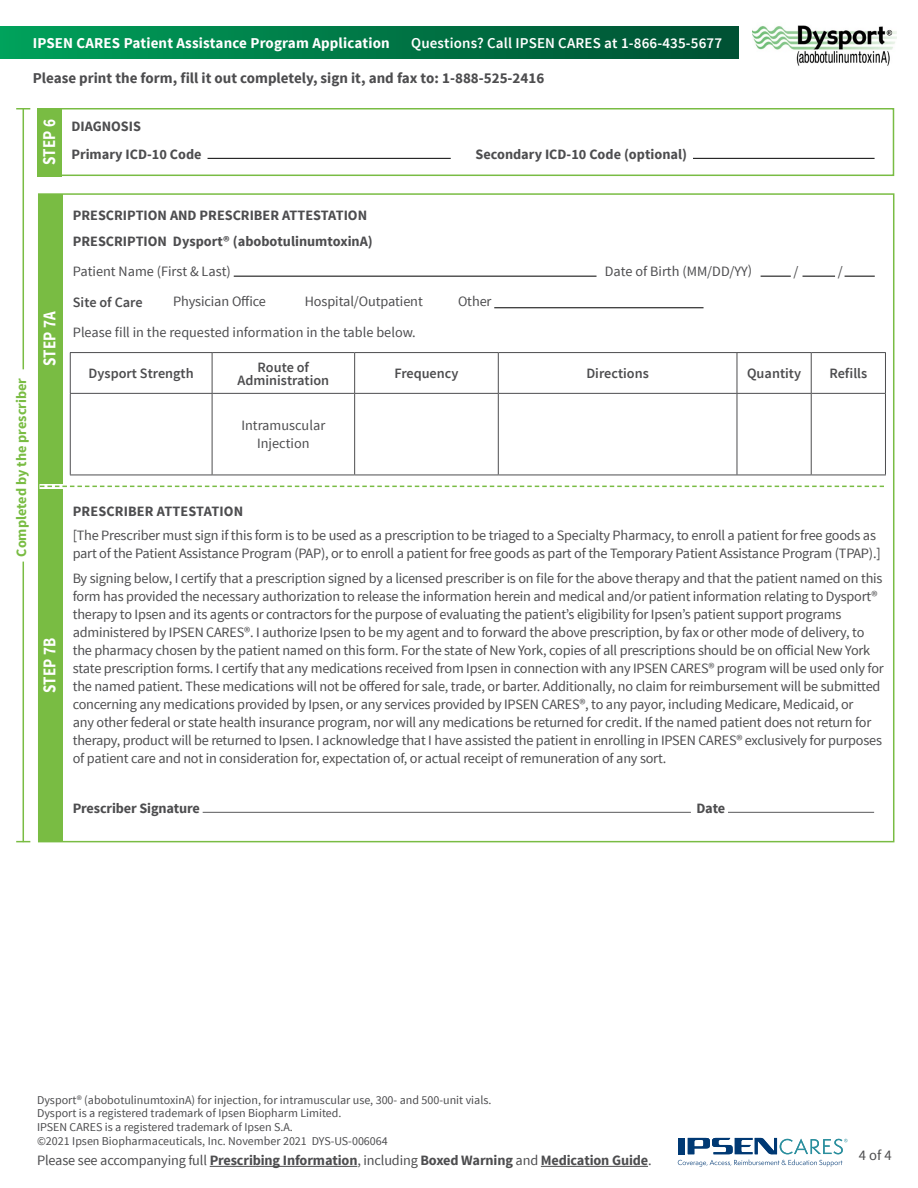
<style>
.page{position:relative;width:918px;height:1188px;background:#fff}
.page>*{position:absolute;margin:0;border:0;box-sizing:border-box;transform-origin:0 0}
.t1{font:700 18px "Source Sans Pro";letter-spacing:.01em;color:#fff;scale:.84 1}
.t2{font:700 15px "Source Sans Pro";color:#4d4d4f}
.t3{font:700 15px "Source Sans Pro";letter-spacing:.01em;color:#fff}
.t4{font:600 15px "Source Sans Pro";letter-spacing:.01em;color:#fff}
.t5{font:14.7px "Source Sans Pro";color:#4d4d4f}
.t6{font:14.25px/18px "Source Sans Pro";letter-spacing:-.015em;color:#4d4d4f}
.t7{font:700 14.25px "Source Sans Pro";color:#4d4d4f}
.t8{font:600 14.25px/13.5px "Source Sans Pro";color:#4d4d4f;text-align:center}
.t9{font:700 14.25px "Source Sans Pro";color:#79bc43}
.t10{font:12px/13.8px "Source Sans Pro";color:#4d4d4f}
.s1{font-weight:400}
</style>
<div class="page">
<div style="left:0;top:26px;width:739px;height:33px;background:linear-gradient(to right,#00a15a,#004f32)"></div>
<img style="left:753px;top:25px;width:143px;height:41px">
<hr style="left:210px;top:1166px;width:147px;height:1px;background:#4d4d4f">
<hr style="left:541px;top:1166px;width:107px;height:1px;background:#4d4d4f">
<hr style="left:23px;top:562px;width:1px;height:280px;background:#79bc43">
<hr style="left:23px;top:109px;width:1px;height:260px;background:#79bc43">
<svg style="left:16px;top:108px;width:14px;height:2px"></svg>
<svg style="left:16px;top:841px;width:14px;height:1px"></svg>
<svg style="left:678px;top:1138px;width:170px;height:29px"></svg>
<div style="left:38px;top:193px;width:856px;height:649px;background:#fff;border:2px solid #79bc43"></div>
<hr style="left:203px;top:812px;width:488px;height:1px;background:#58595b">
<hr style="left:728px;top:812px;width:146px;height:1px;background:#58595b">
<div style="left:38px;top:194px;width:25px;height:290px;background:#79bc43"></div>
<div style="left:38px;top:489px;width:25px;height:352px;background:#79bc43"></div>
<hr style="left:234px;top:276px;width:363px;height:1px;background:#000">
<hr style="left:761px;top:276px;width:30px;height:1px;background:#000">
<hr style="left:803px;top:276px;width:32px;height:1px;background:#000">
<hr style="left:845px;top:276px;width:30px;height:1px;background:#000">
<hr style="left:494px;top:308px;width:210px;height:1px;background:#000">
<svg style="left:40px;top:486px;width:844px;height:1px"></svg>
<hr style="left:70px;top:352px;width:142px;height:1px;background:#4d4d4f">
<hr style="left:70px;top:353px;width:1px;height:40px;background:#4d4d4f">
<hr style="left:212px;top:352px;width:143px;height:1px;background:#4d4d4f">
<hr style="left:212px;top:353px;width:1px;height:40px;background:#4d4d4f">
<hr style="left:355px;top:352px;width:143px;height:1px;background:#4d4d4f">
<hr style="left:354px;top:353px;width:1px;height:40px;background:#4d4d4f">
<hr style="left:498px;top:352px;width:239px;height:1px;background:#4d4d4f">
<hr style="left:498px;top:353px;width:1px;height:40px;background:#4d4d4f">
<hr style="left:737px;top:352px;width:74px;height:1px;background:#4d4d4f">
<hr style="left:737px;top:353px;width:1px;height:40px;background:#4d4d4f">
<hr style="left:811px;top:352px;width:75px;height:1px;background:#4d4d4f">
<hr style="left:811px;top:353px;width:1px;height:40px;background:#4d4d4f">
<hr style="left:885px;top:353px;width:1px;height:40px;background:#4d4d4f">
<hr style="left:70px;top:393px;width:142px;height:1px;background:#4d4d4f">
<hr style="left:70px;top:394px;width:1px;height:81px;background:#4d4d4f">
<hr style="left:70px;top:475px;width:142px;height:1px;background:#4d4d4f">
<hr style="left:212px;top:393px;width:143px;height:1px;background:#4d4d4f">
<hr style="left:212px;top:394px;width:1px;height:81px;background:#4d4d4f">
<hr style="left:355px;top:393px;width:143px;height:1px;background:#4d4d4f">
<hr style="left:354px;top:394px;width:1px;height:81px;background:#4d4d4f">
<hr style="left:498px;top:393px;width:239px;height:1px;background:#4d4d4f">
<hr style="left:498px;top:394px;width:1px;height:81px;background:#4d4d4f">
<hr style="left:737px;top:393px;width:74px;height:1px;background:#4d4d4f">
<hr style="left:737px;top:394px;width:1px;height:81px;background:#4d4d4f">
<hr style="left:811px;top:393px;width:75px;height:1px;background:#4d4d4f">
<hr style="left:811px;top:394px;width:1px;height:81px;background:#4d4d4f">
<hr style="left:885px;top:394px;width:1px;height:81px;background:#4d4d4f">
<hr style="left:212px;top:475px;width:143px;height:1px;background:#4d4d4f">
<hr style="left:355px;top:475px;width:143px;height:1px;background:#4d4d4f">
<hr style="left:498px;top:475px;width:239px;height:1px;background:#4d4d4f">
<hr style="left:737px;top:475px;width:74px;height:1px;background:#4d4d4f">
<hr style="left:811px;top:475px;width:75px;height:1px;background:#4d4d4f">
<div style="left:53px;top:108px;width:841px;height:68px;border:2px solid #79bc43"></div>
<div style="left:37px;top:108px;width:25px;height:68px;background:#79bc43"></div>
<hr style="left:208px;top:158px;width:243px;height:1px;background:#000">
<hr style="left:693px;top:158px;width:182px;height:1px;background:#000">
<p class="t3" style="left:33px;top:33px;width:359px">IPSEN CARES Patient Assistance Program Application</p>
<p class="t4" style="left:411px;top:34px;width:313px">Questions? Call IPSEN CARES at 1-866-435-5677</p>
<p class="t2" style="left:33px;top:68px;width:513px">Please print the form, fill it out completely, sign it, and fax to: 1-888-525-2416</p>
<p class="t1" style="left:37px;top:165px;width:56px;rotate:-90deg">STEP 6</p>
<p class="t7" style="left:71px;top:117px;width:71px">DIAGNOSIS</p>
<p class="t7" style="left:71px;top:145px;width:132px">Primary ICD-10 Code</p>
<p class="t7" style="left:476px;top:145px;width:213px">Secondary ICD-10 Code (optional)</p>
<p class="t9" style="left:12px;top:557px;width:180px;rotate:-90deg">Completed by the prescriber</p>
<p class="t1" style="left:38px;top:366px;width:67px;rotate:-90deg">STEP 7A</p>
<p class="t1" style="left:38px;top:693px;width:67px;rotate:-90deg">STEP 7B</p>
<p class="t7" style="left:73px;top:206px;width:296px">PRESCRIPTION AND PRESCRIBER ATTESTATION</p>
<p class="t7" style="left:73px;top:232px;width:301px">PRESCRIPTION Dysport® (abobotulinumtoxinA)</p>
<p class="t6" style="left:73px;top:263px;width:159px">Patient Name (First &amp; Last)</p>
<p class="t8" style="left:73px;top:296px;width:71px">Site of Care</p>
<p class="t6" style="left:173px;top:293px;width:94px">Physician Office</p>
<p class="t6" style="left:305px;top:293px;width:119px">Hospital/Outpatient</p>
<p class="t6" style="left:458px;top:293px;width:35px">Other</p>
<p class="t6" style="left:73px;top:324px;width:344px">Please fill in the requested information in the table below.</p>
<p class="t6" style="left:605px;top:263px;width:149px">Date of Birth (MM/DD/YY)</p>
<p class="t6" style="left:793px;top:263px;width:6px">/</p>
<p class="t6" style="left:838px;top:263px;width:6px">/</p>
<p class="t8" style="left:89px;top:367px;width:107px">Dysport Strength</p>
<p class="t8" style="left:238px;top:360px;width:93px">Route of<br>Administration</p>
<p class="t8" style="left:394px;top:367px;width:66px">Frequency</p>
<p class="t8" style="left:586px;top:367px;width:64px">Directions</p>
<p class="t8" style="left:747px;top:367px;width:55px">Quantity</p>
<p class="t8" style="left:829px;top:367px;width:39px">Refills</p>
<p class="t6" style="left:241px;top:417px;width:85px;text-align:center">Intramuscular<br>Injection</p>
<p class="t7" style="left:73px;top:502px;width:172px">PRESCRIBER ATTESTATION</p>
<p class="t6" style="left:73px;top:527px;width:809px">[The Prescriber must sign if this form is to be used as a prescription to be triaged to a Specialty Pharmacy, to enroll a patient for free goods as part of the Patient Assistance Program (PAP), or to enroll a patient for free goods as part of the Temporary Patient Assistance Program (TPAP).]</p>
<p class="t6" style="left:73px;top:570px;width:813px">By signing below, I certify that a prescription signed by a licensed prescriber is on file for the above therapy and that the patient named on this form has provided the necessary authorization to release the information herein and medical and/or patient information relating to Dysport® therapy to Ipsen and its agents or contractors for the purpose of evaluating the patient’s eligibility for Ipsen’s patient support programs administered by IPSEN CARES®. I authorize Ipsen to be my agent and to forward the above prescription, by fax or other mode of delivery, to the pharmacy chosen by the patient named on this form. For the state of New York, copies of all prescriptions should be on official New York state prescription forms. I certify that any medications received from Ipsen in connection with any IPSEN CARES® program will be used only for the named patient. These medications will not be offered for sale, trade, or barter. Additionally, no claim for reimbursement will be submitted concerning any medications provided by Ipsen, or any services provided by IPSEN CARES®, to any payor, including Medicare, Medicaid, or<br>any other federal or state health insurance program, nor will any medications be returned for credit. If the named patient does not return for therapy, product will be returned to Ipsen. I acknowledge that I have assisted the patient in enrolling in IPSEN CARES® exclusively for purposes of patient care and not in consideration for, expectation of, or actual receipt of remuneration of any sort.</p>
<p class="t7" style="left:73px;top:799px;width:129px">Prescriber Signature</p>
<p class="t7" style="left:696px;top:799px;width:30px">Date</p>
<p class="t10" style="left:37px;top:1093px;width:456px">Dysport® (abobotulinumtoxinA) for injection, for intramuscular use, 300- and 500-unit vials.<br>Dysport is a registered trademark of Ipsen Biopharm Limited.<br>IPSEN CARES is a registered trademark of Ipsen S.A.<br>©2021 Ipsen Biopharmaceuticals, Inc. November 2021 DYS-US-006064</p>
<p class="t7" style="left:37px;top:1151px;width:616px"><span class="s1">Please see accompanying full</span> Prescribing Information<span class="s1">, including</span> Boxed Warning <span class="s1">and</span> Medication Guide<span class="s1">.</span></p>
<p class="t5" style="left:859px;top:1146px;width:35px">4 of 4</p>
</div>
